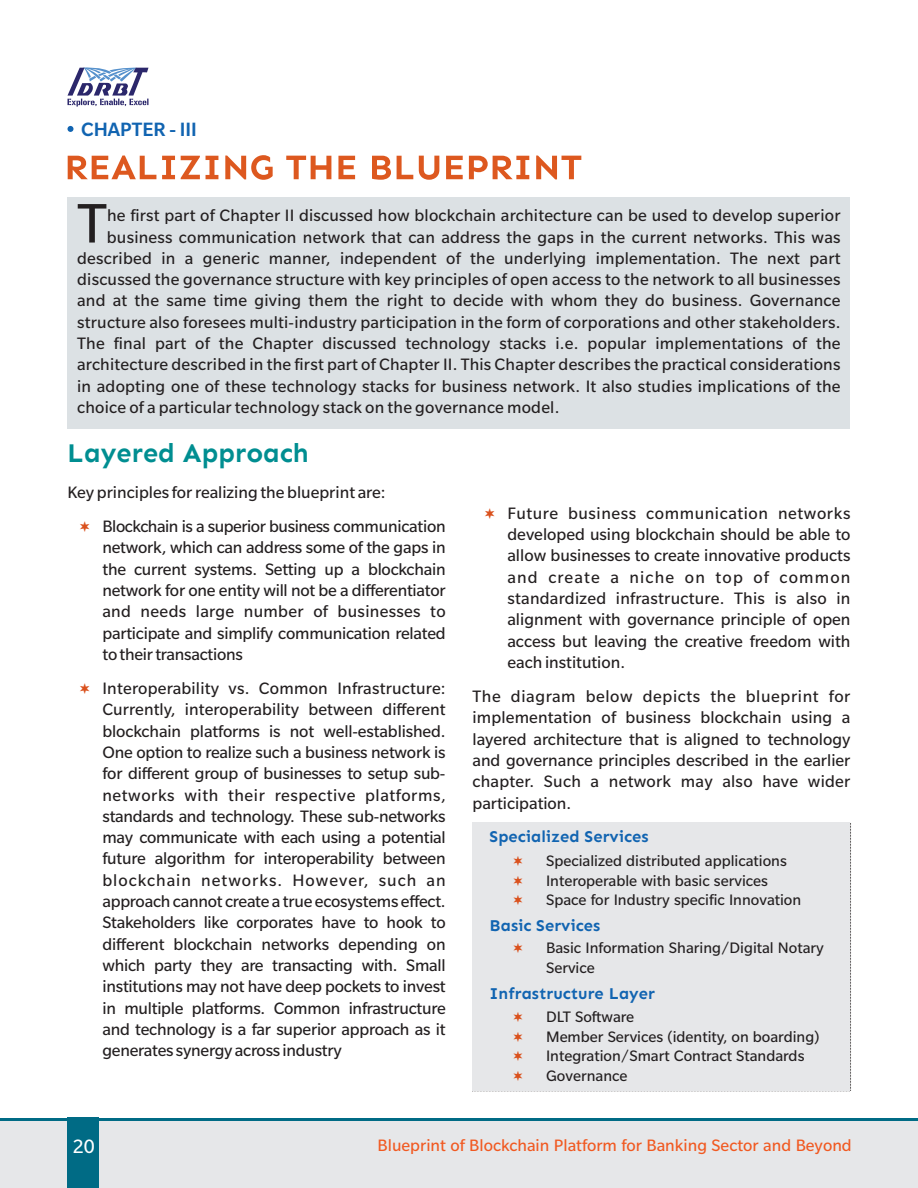
<style>
.page{position:relative;width:918px;height:1188px;background:#fff}
.page>*{position:absolute;margin:0;border:0;box-sizing:border-box;transform-origin:0 0}
.t1{font:60.6px "Slate Pro";color:#231f20}
.t2{font:700 27px "Sen";color:#008e91}
.t3{font:500 21px "Slate Pro";color:#1164b1}
.t4{font:21px "Slate Pro";color:#fff}
.t5{font:18px/21.3px "Slate Pro";letter-spacing:.01em;color:#231f20;text-align:justify}
.t6{font:18px/34px "Slate Pro";letter-spacing:-.01em;color:#231f20}
.t7{font:18px "Slate Pro";color:#f15921}
.t8{font:16.5px/19.5px "Slate Pro";color:#231f20}
.t9{font:700 16.5px "Sen";color:#1164b1}
</style>
<div class="page">
<svg style="left:68px;top:155px;width:513px;height:25px"></svg>
<div style="left:68px;top:197px;width:782px;height:231px;background:#dce1e4"></div>
<svg style="left:68px;top:126px;width:6px;height:6px"></svg>
<div style="left:472px;top:823px;width:378px;height:268px;background:#e6e7e9"></div>
<svg style="left:68px;top:67px;width:80px;height:40px"></svg>
<div style="left:0;top:1121px;width:918px;height:67px;background:#e6e7e9"></div>
<hr style="left:0;top:1118px;width:918px;height:2px;background:#006b85">
<div style="left:68px;top:1118px;width:31px;height:70px;background:#006b85"></div>
<p class="t3" style="left:81px;top:122px;width:117px">CHAPTER - III</p>
<h1 class="t1" style="left:77px;top:203px;width:31px">T</h1>
<p class="t5" style="left:107px;top:206px;width:735px">he first part of Chapter II discussed how blockchain architecture can be used to develop superior</p>
<p class="t5" style="left:107px;top:228px;width:735px">business communication network that can address the gaps in the current networks. This was</p>
<p class="t5" style="left:77px;top:249px;width:765px">described in a generic manner, independent of the underlying implementation. The next part</p>
<p class="t5" style="left:77px;top:270px;width:765px">discussed the governance structure with key principles of open access to the network to all businesses</p>
<p class="t5" style="left:77px;top:292px;width:765px">and at the same time giving them the right to decide with whom they do business. Governance</p>
<p class="t5" style="left:77px;top:313px;width:765px">structure also foresees multi-industry participation in the form of corporations and other stakeholders.</p>
<p class="t5" style="left:77px;top:334px;width:765px">The final part of the Chapter discussed technology stacks i.e. popular implementations of the</p>
<p class="t5" style="left:77px;top:355px;width:765px">architecture described in the first part of Chapter II. This Chapter describes the practical considerations</p>
<p class="t5" style="left:77px;top:377px;width:765px">in adopting one of these technology stacks for business network. It also studies implications of the</p>
<p class="t5" style="left:77px;top:398px;width:484px">choice of a particular technology stack on the governance model.</p>
<h2 class="t2" style="left:67px;top:443px;width:243px">Layered Approach</h2>
<p class="t6" style="left:102px;top:476px;width:345px;text-indent:-35px">Key principles for realizing the blueprint are:<br>Blockchain is a superior business communication</p>
<p class="t5" style="left:102px;top:538px;width:345px">network, which can address some of the gaps in the current systems. Setting up a blockchain network for one entity will not be a differentiator and needs large number of businesses to participate and simplify communication related to their transactions</p>
<p class="t5" style="left:102px;top:679px;width:345px">Interoperability vs. Common Infrastructure:<br>Currently, interoperability between different blockchain platforms is not well-established.<br>One option to realize such a business network is for different group of businesses to setup sub&shy;networks with their respective platforms, standards and technology. These sub-networks may communicate with each using a potential future algorithm for interoperability between blockchain networks. However, such an approach cannot create a true ecosystems effect.<br>Stakeholders like corporates have to hook to different blockchain networks depending on which party they are transacting with. Small institutions may not have deep pockets to invest in multiple platforms. Common infrastructure and technology is a far superior approach as it generates synergyacross industry</p>
<p class="t5" style="left:507px;top:504px;width:345px">Future business communication networks developed using blockchain should be able to allow businesses to create innovative products and create a niche on top of common standardized infrastructure. This is also in alignment with governance principle of open access but leaving the creative freedom with each institution.</p>
<p class="t5" style="left:473px;top:687px;width:380px">The diagram below depicts the blueprint for implementation of business blockchain using a layered architecture that is aligned to technology and governance principles described in the earlier chapter. Such a network may also have wider participation.</p>
<p class="t9" style="left:490px;top:831px;width:161px">Specialized Services</p>
<p class="t8" style="left:546px;top:853px;width:257px">Specialized distributed applications<br>Interoperable with basic services<br>Space for Industry specific Innovation</p>
<p class="t9" style="left:490px;top:919px;width:112px">Basic Services</p>
<p class="t8" style="left:546px;top:940px;width:279px">Basic Information Sharing/Digital Notary<br>Service</p>
<p class="t9" style="left:490px;top:987px;width:167px">Infrastructure Layer</p>
<p class="t8" style="left:546px;top:1009px;width:275px">DLT Software<br>Member Services (identity, on boarding)<br>Integration/Smart Contract Standards<br>Governance</p>
<p class="t4" style="left:73px;top:1139px;width:23px">20</p>
<p class="t7" style="left:378px;top:1139px;width:476px">Blueprint of Blockchain Platform for Banking Sector and Beyond</p>
</div>
